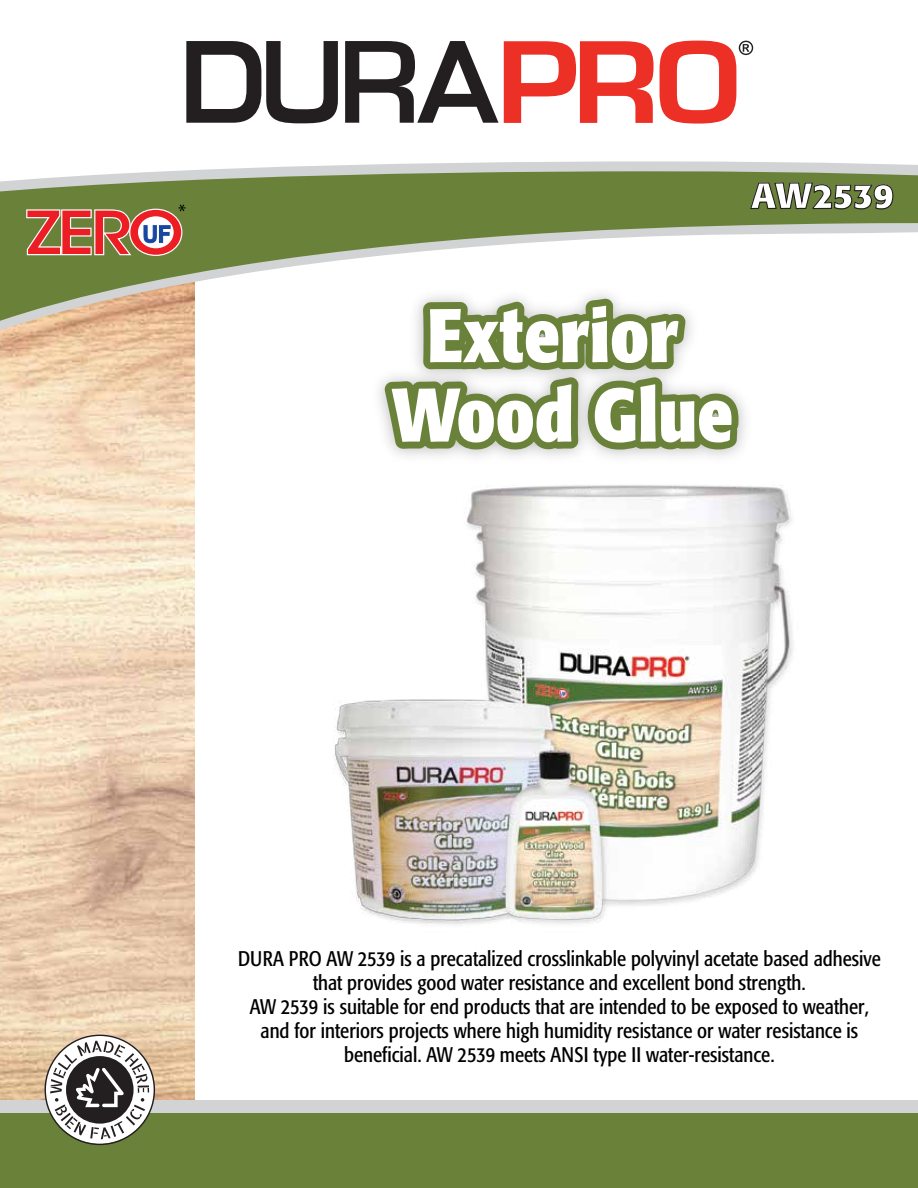
<style>
.page{position:relative;width:918px;height:1188px;background:#fff}
.page>*{position:absolute;margin:0;border:0;box-sizing:border-box;transform-origin:0 0}
.t1{font:700 condensed 75px/79.5px "Formata";color:#fff;text-align:center}
.t2{font:700 condensed 36px "Formata";color:#fff;scale:1.13 1}
.t3{font:condensed 21px/24px "Formata";color:#000;text-align:center}
</style>
<div class="page">
<img style="left:333px;top:485px;width:460px;height:440px">
<img style="left:0;top:399px;width:194px;height:701px">
<div style="left:0;top:1100px;width:918px;height:32px;background:#d1d3d4"></div>
<div style="left:0;top:1113px;width:918px;height:75px;background:#6a813a"></div>
<svg style="left:0;top:209px;width:918px;height:190px;fill:#6a813a"></svg>
<svg style="left:0;top:161px;width:918px;height:48px;background:#93a375"></svg>
<svg style="left:0;top:221px;width:918px;height:172px"></svg>
<svg style="left:186px;top:41px;width:152px;height:82px"></svg>
<svg style="left:345px;top:41px;width:309px;height:82px"></svg>
<svg style="left:660px;top:41px;width:93px;height:83px"></svg>
<img style="left:358px;top:271px;width:407px;height:216px">
<svg style="left:377px;top:291px;width:368px;height:234px"></svg>
<svg style="left:749px;top:182px;width:145px;height:28px;background:#5b6c34"></svg>
<svg style="left:24px;top:204px;width:162px;height:54px;background:#b17259"></svg>
<svg style="left:45px;top:1035px;width:110px;height:110px"></svg>
<h2 class="t2" style="left:751px;top:173px;width:128px">AW2539</h2>
<h1 class="t1" style="left:392px;top:295px;width:343px">Exterior<br>Wood Glue</h1>
<p class="t3" style="left:238px;top:946px;width:644px">DURA PRO AW 2539 is a precatalized crosslinkable polyvinyl acetate based adhesive that provides good water resistance and excellent bond strength.<br>AW 2539 is suitable for end products that are intended to be exposed to weather, and for interiors projects where high humidity resistance or water resistance is beneficial. AW 2539 meets ANSI type II water-resistance.</p>
</div>
